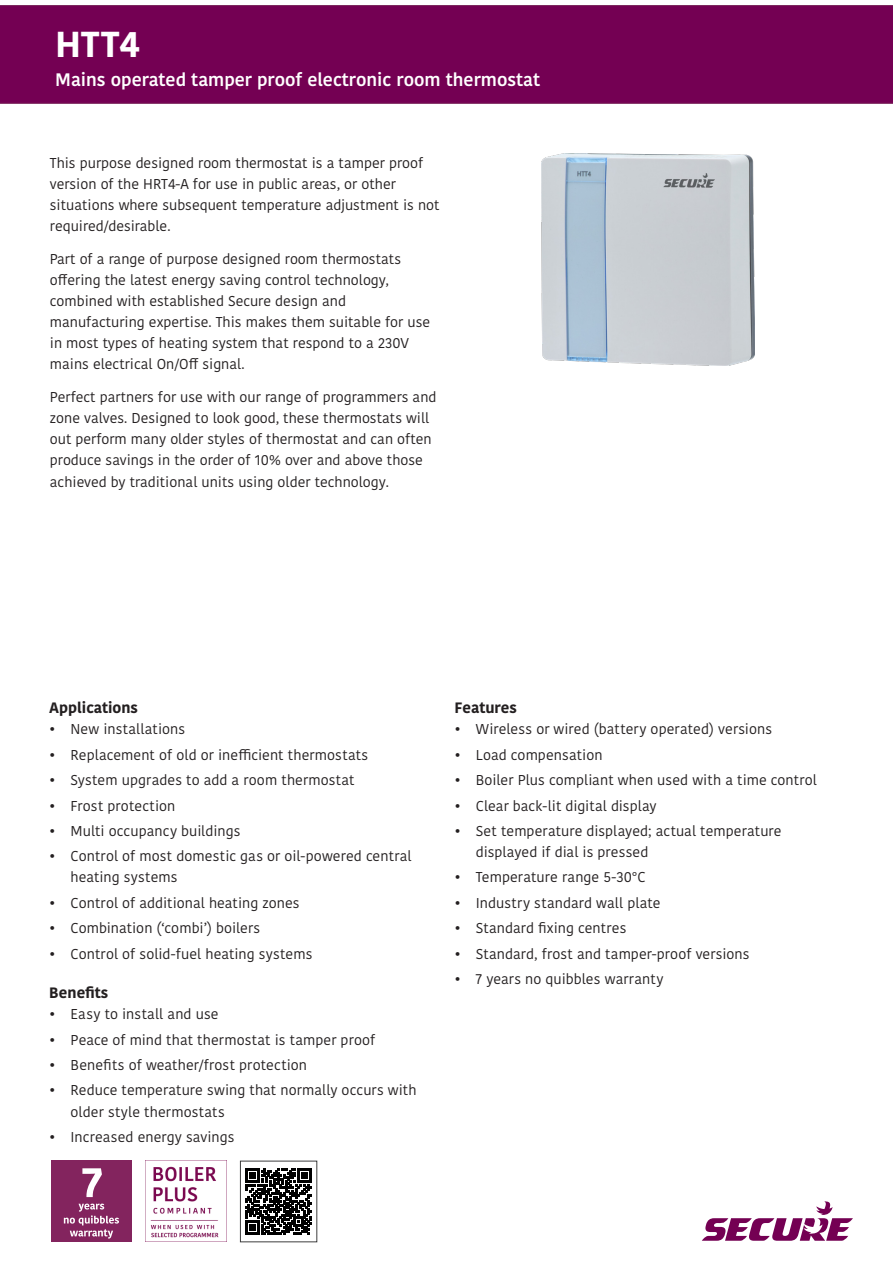
<style>
.page{position:relative;width:893px;height:1263px;background:#fff}
.page>*{position:absolute;margin:0;border:0;box-sizing:border-box;transform-origin:0 0}
.header_copy{font:700 36px "Kohinoor Devanagari";color:#fff}
.header_strapline_cop{font:600 18px "Kohinoor Devanagari";color:#fff}
.subhead{font:700 15px "Kohinoor Devanagari";color:#231f20}
.body{font:14.25px/21px "Kohinoor Devanagari";color:#231f20}
</style>
<div class="page">
<img style="left:542px;top:153px;width:213px;height:213px">
<img style="left:145px;top:1161px;width:81px;height:81px">
<svg style="left:245px;top:1168px;width:66px;height:66px"></svg>
<div style="left:0;top:6px;width:893px;height:97px;background:#740053"></div>
<div style="left:51px;top:1161px;width:81px;height:81px;background:#83245e"></div>
<svg style="left:82px;top:1168px;width:20px;height:29px"></svg>
<svg style="left:64px;top:1203px;width:55px;height:35px"></svg>
<svg style="left:702px;top:1201px;width:151px;height:40px"></svg>
<p class="header_copy" style="left:55px;top:13px;width:86px">HTT4</p>
<p class="header_strapline_cop" style="left:55px;top:69px;width:486px">Mains operated tamper proof electronic room thermostat</p>
<p class="body" style="left:50px;top:153px;width:391px">This purpose designed room thermostat is a tamper proof version of the HRT4-A for use in public areas, or other situations where subsequent temperature adjustment is not required/desirable.</p>
<p class="body" style="left:50px;top:249px;width:382px">Part of a range of purpose designed room thermostats offering the latest energy saving control technology, combined with established Secure design and manufacturing expertise. This makes them suitable for use in most types of heating system that respond to a 230V mains electrical On/Off signal.</p>
<p class="body" style="left:50px;top:387px;width:388px">Perfect partners for use with our range of programmers and zone valves. Designed to look good, these thermostats will out perform many older styles of thermostat and can often produce savings in the order of 10% over and above those achieved by traditional units using older technology.</p>
<p class="subhead" style="left:49px;top:694px;width:90px">Applications</p>
<p class="body" style="left:49px;top:719px;width:137px">• New installations</p>
<p class="body" style="left:49px;top:744px;width:321px">• Replacement of old or inefficient thermostats</p>
<p class="body" style="left:49px;top:770px;width:307px">• System upgrades to add a room thermostat</p>
<p class="body" style="left:49px;top:795px;width:128px">• Frost protection</p>
<p class="body" style="left:49px;top:820px;width:193px">• Multi occupancy buildings</p>
<p class="body" style="left:71px;top:846px;width:343px;text-indent:-21px">• Control of most domestic gas or oil-powered central heating systems</p>
<p class="body" style="left:49px;top:892px;width:252px">• Control of additional heating zones</p>
<p class="body" style="left:49px;top:918px;width:212px">• Combination (‘combi’) boilers</p>
<p class="body" style="left:49px;top:943px;width:265px">• Control of solid-fuel heating systems</p>
<p class="subhead" style="left:49px;top:979px;width:61px">Benefits</p>
<p class="body" style="left:49px;top:1004px;width:171px">• Easy to install and use</p>
<p class="body" style="left:49px;top:1029px;width:327px">• Peace of mind that thermostat is tamper proof</p>
<p class="body" style="left:49px;top:1054px;width:259px">• Benefits of weather/frost protection</p>
<p class="body" style="left:71px;top:1080px;width:348px;text-indent:-21px">• Reduce temperature swing that normally occurs with older style thermostats</p>
<p class="body" style="left:49px;top:1126px;width:187px">• Increased energy savings</p>
<p class="subhead" style="left:455px;top:694px;width:64px">Features</p>
<p class="body" style="left:455px;top:719px;width:319px">• Wireless or wired (battery operated) versions</p>
<p class="body" style="left:455px;top:744px;width:150px">• Load compensation</p>
<p class="body" style="left:455px;top:770px;width:364px">• Boiler Plus compliant when used with a time control</p>
<p class="body" style="left:455px;top:795px;width:204px">• Clear back-lit digital display</p>
<p class="body" style="left:476px;top:820px;width:307px;text-indent:-21px">• Set temperature displayed; actual temperature displayed if dial is pressed</p>
<p class="body" style="left:455px;top:867px;width:192px">• Temperature range 5-30°C</p>
<p class="body" style="left:455px;top:892px;width:208px">• Industry standard wall plate</p>
<p class="body" style="left:455px;top:918px;width:173px">• Standard fixing centres</p>
<p class="body" style="left:455px;top:943px;width:297px">• Standard, frost and tamper-proof versions</p>
<p class="body" style="left:455px;top:969px;width:210px">• 7 years no quibbles warranty</p>
</div>
